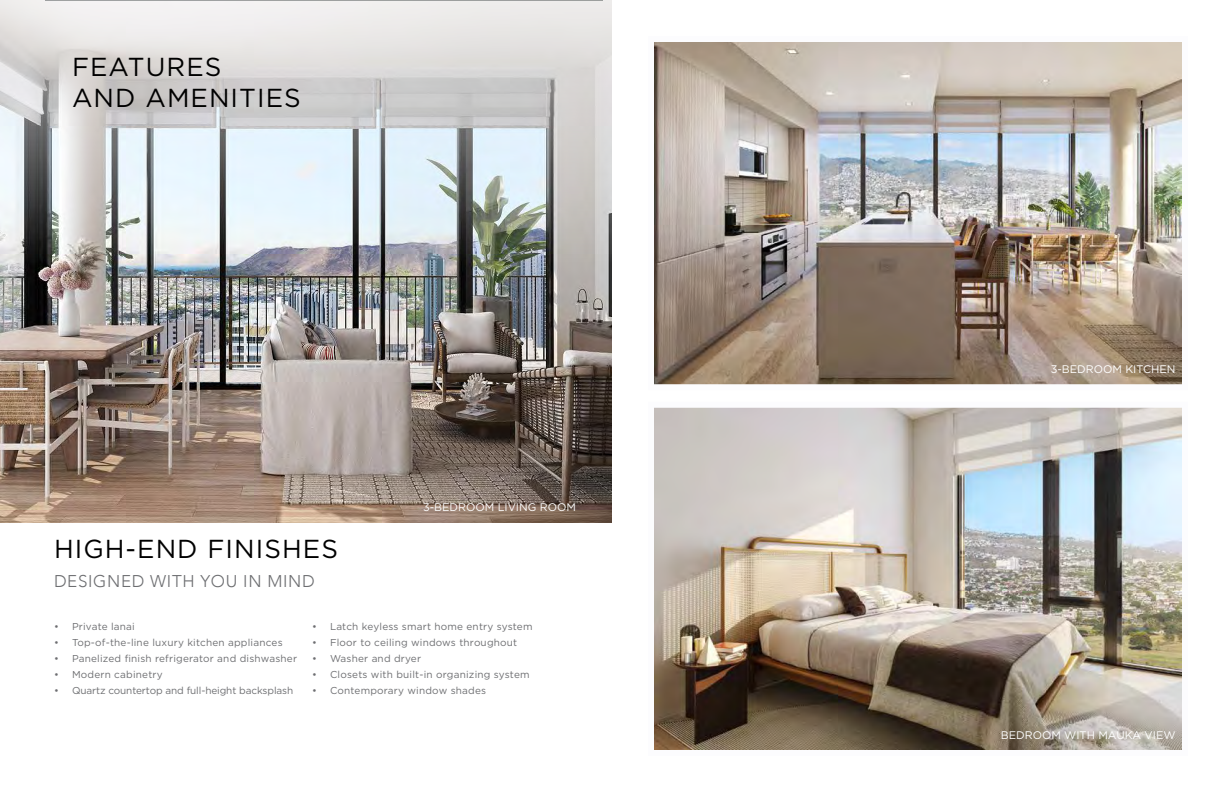
<style>
.page{position:relative;width:1224px;height:792px;background:#fff}
.page>*{position:absolute;margin:0;border:0;box-sizing:border-box;transform-origin:0 0}
.t1{font:26px/31.2px "Gotham";letter-spacing:.04em;color:#000}
.t2{font:300 17px "Avenir";letter-spacing:.04em;color:#6d6e71}
.t3{font:11px "Gotham";color:#fff}
.t4{font:10px "Gotham";letter-spacing:.02em;color:#6d6e71}
.t5{font:10px "Gotham";letter-spacing:-.01em;color:#6d6e71}
</style>
<div class="page">
<img style="left:0;top:265px;width:612px;height:258px">
<svg style="left:0;top:0;width:612px;height:265px;background:#d0d2d4"></svg>
<img style="left:654px;top:407px;width:528px;height:343px">
<img style="left:654px;top:42px;width:528px;height:343px">
<hr style="left:45px;top:0;width:558px;height:1px;background:#4b5151">
<h1 class="t1" style="left:72px;top:51px;width:230px">FEATURES<br>AND AMENITIES</h1>
<h1 class="t1" style="left:54px;top:533px;width:285px">HIGH-END FINISHES</h1>
<h2 class="t2" style="left:54px;top:571px;width:262px">DESIGNED WITH YOU IN MIND</h2>
<p class="t3" style="left:423px;top:500px;width:154px">3-BEDROOM LIVING ROOM</p>
<p class="t4" style="left:54px;top:620px;width:82px">• Private lanai</p>
<p class="t4" style="left:54px;top:636px;width:230px">• Top-of-the-line luxury kitchen appliances</p>
<p class="t4" style="left:54px;top:652px;width:245px">• Panelized finish refrigerator and dishwasher</p>
<p class="t4" style="left:54px;top:668px;width:110px">• Modern cabinetry</p>
<p class="t5" style="left:54px;top:684px;width:241px">• Quartz countertop and full-height backsplash</p>
<p class="t4" style="left:312px;top:620px;width:222px">• Latch keyless smart home entry system</p>
<p class="t4" style="left:312px;top:636px;width:207px">• Floor to ceiling windows throughout</p>
<p class="t4" style="left:312px;top:652px;width:111px">• Washer and dryer</p>
<p class="t4" style="left:312px;top:668px;width:219px">• Closets with built-in organizing system</p>
<p class="t4" style="left:312px;top:684px;width:176px">• Contemporary window shades</p>
<p class="t3" style="left:1051px;top:362px;width:126px">3-BEDROOM KITCHEN</p>
<p class="t3" style="left:1001px;top:728px;width:176px">BEDROOM WITH MAUKA VIEW</p>
</div>
